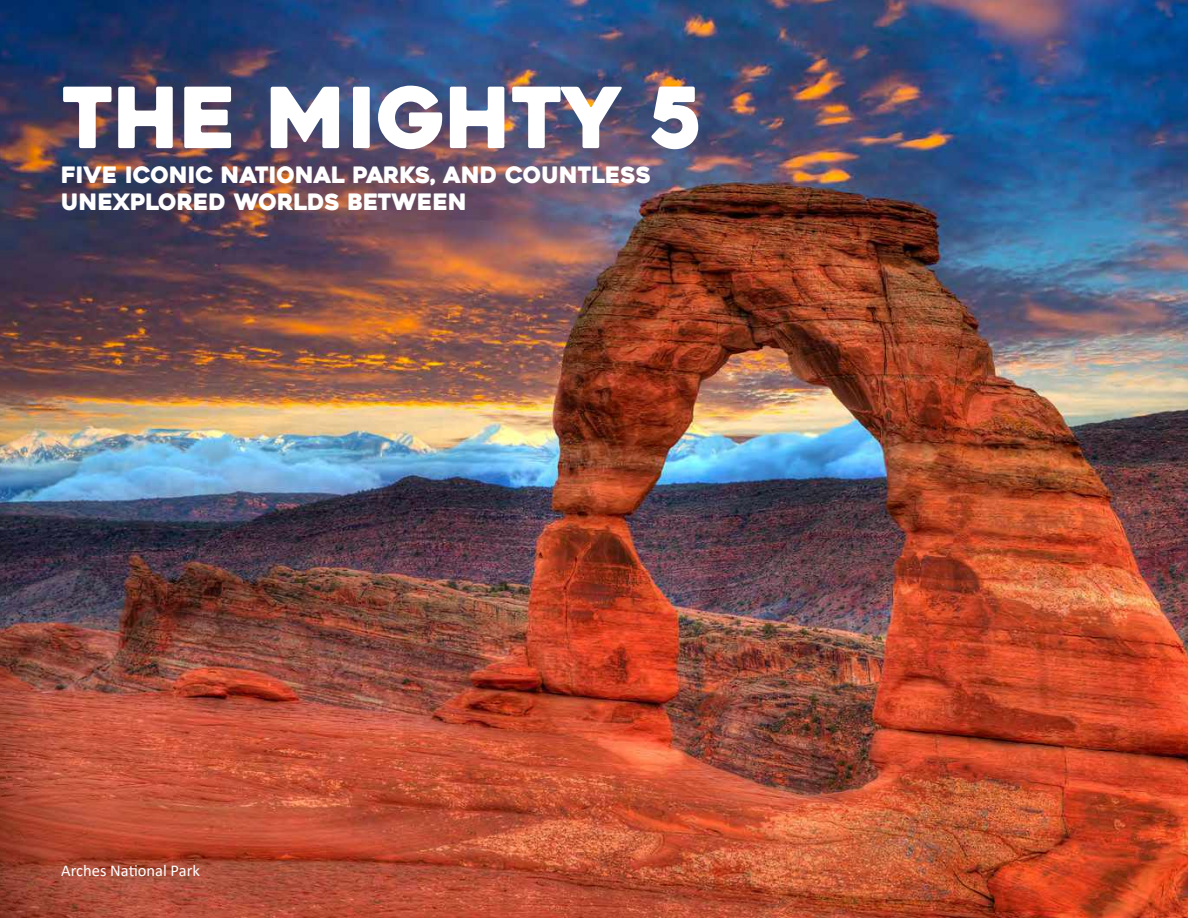
<style>
.page{position:relative;width:1188px;height:918px;background:#fff}
.page>*{position:absolute;margin:0;border:0;box-sizing:border-box;transform-origin:0 0}
.t1{font:84px "Heavitas";color:#fff}
.t2{font:22.5px/27px "Heavitas";color:#fff}
.t3{font:16.5px "Calibri";color:#fff}
</style>
<div class="page">
<img style="left:0;top:0;width:1188px;height:918px">
<h1 class="t1" style="left:61px;top:66px;width:643px">The Mighty 5</h1>
<p class="t2" style="left:61px;top:161px;width:591px">FIVE ICONIC NATIONAL PARKS, AND COUNTLESS<br>UNEXPLORED WORLDS BETWEEN</p>
<p class="t3" style="left:61px;top:859px;width:140px">Arches National Park</p>
</div>
